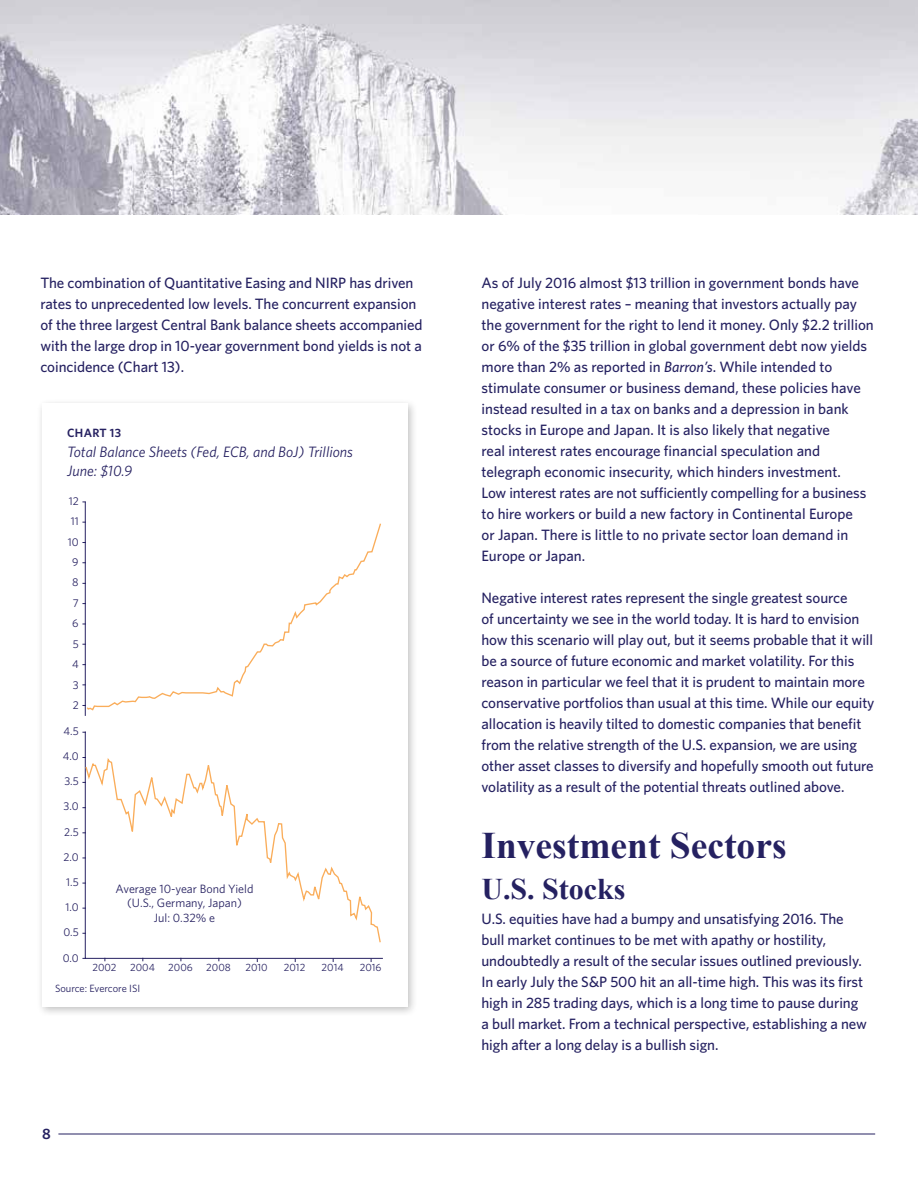
<style>
.page{position:relative;width:918px;height:1188px;background:#fff}
.page>*{position:absolute;margin:0;border:0;box-sizing:border-box;transform-origin:0 0}
.t1{font:700 37.5px "Times New Roman";color:#252161}
.t2{font:700 30px "Times New Roman";color:#252161}
.t3{font:500 15px/21px "Whitney";letter-spacing:-.005em;color:#252161}
.t4{font:italic 15px/19.5px "Whitney";color:#262161}
.t5{font:600 15px "Whitney";color:#252161}
.t6{font:12.15px/14.5px "Whitney";color:#262161;text-align:center}
.t7{font:600 12px "Whitney";letter-spacing:.025em;color:#262161}
.t8{font:11.25px/20.4px "Whitney";color:#262161;text-align:center}
.t9{font:10.5px "Whitney";color:#262161}
.s1{color:#262161}
.s2{font-style:italic}
</style>
<div class="page">
<hr style="left:58px;top:1134px;width:817px;height:1px;background:#252161">
<img style="left:0;top:0;width:918px;height:214px">
<div style="left:37px;top:398px;width:381px;height:619px;background:#000;opacity:.25"></div>
<div style="left:42px;top:403px;width:365px;height:603px;background:#fff"></div>
<svg style="left:85px;top:731px;width:298px;height:228px"></svg>
<hr style="left:85px;top:502px;width:1px;height:214px;background:#262161">
<svg style="left:85px;top:522px;width:296px;height:189px"></svg>
<svg style="left:84px;top:756px;width:298px;height:188px"></svg>
<p class="t3" style="left:40px;top:272px;width:384px">The combination of Quantitative Easing and NIRP has driven rates to unprecedented low levels. The concurrent expansion of the three largest Central Bank balance sheets accompanied with the large drop in 10-year government bond yields is not a coincidenc<span class="s1">e (Chart 13).</span></p>
<p class="t3" style="left:481px;top:272px;width:394px">As of July 2016 almost $13 trillion in government bonds have negative interest rates – meaning that investors actually pay the government for the right to lend it money. Only $2.2 trillion or 6% of the $35 trillion in global government debt now yields more than 2% as reported in <span class="s2">Barron’s</span>. While intended to stimulate consumer or business demand, these policies have instead resulted in a tax on banks and a depression in bank stocks in Europe and Japan. It is also likely that negative<br>real interest rates encourage financial speculation and telegraph economic insecurity, which hinders investment.<br>Low interest rates are not sufficiently compelling for a business to hire workers or build a new factory in Continental Europe<br>or Japan. There is little to no private sector loan demand in Europe or Japan.</p>
<p class="t3" style="left:481px;top:587px;width:395px">Negative interest rates represent the single greatest source<br>of uncertainty we see in the world today. It is hard to envision how this scenario will play out, but it seems probable that it will be a source of future economic and market volatility. For this reason in particular we feel that it is prudent to maintain more conservative portfolios than usual at this time. While our equity allocation is heavily tilted to domestic companies that benefit from the relative strength of the U.S. expansion, we are using other asset classes to diversify and hopefully smooth out future volatility as a result of the potential threats outlined above.</p>
<h1 class="t1" style="left:481px;top:820px;width:307px">Investment Sectors</h1>
<h2 class="t2" style="left:481px;top:868px;width:146px">U.S. Stocks</h2>
<p class="t3" style="left:481px;top:908px;width:387px">U.S. equities have had a bumpy and unsatisfying 2016. The bull market continues to be met with apathy or hostility, undoubtedly a result of the secular issues outlined previously.<br>In early July the S&amp;P 500 hit an all-time high. This was its first high in 285 trading days, which is a long time to pause during a bull market. From a technical perspective, establishing a new high after a long delay is a bullish sign.</p>
<p class="t7" style="left:67px;top:426px;width:56px">CHART 13</p>
<p class="t4" style="left:67px;top:441px;width:287px">Total Balance Sheets (Fed, ECB, and BoJ) Trillions<br>June: $10.9</p>
<p class="t8" style="left:68px;top:491px;width:12px">12<br>11<br>10<br>9<br>8<br>7<br>6<br>5<br>4<br>3<br>2</p>
<p class="t8" style="left:64px;top:720px;width:17px">4.5</p>
<p class="t8" style="left:63px;top:746px;width:17px">4.0</p>
<p class="t8" style="left:64px;top:771px;width:16px">3.5</p>
<p class="t8" style="left:64px;top:796px;width:17px">3.0</p>
<p class="t8" style="left:64px;top:821px;width:16px">2.5</p>
<p class="t8" style="left:63px;top:846px;width:17px">2.0</p>
<p class="t8" style="left:66px;top:872px;width:14px">1.5</p>
<p class="t8" style="left:66px;top:897px;width:15px">1.0</p>
<p class="t8" style="left:64px;top:922px;width:17px">0.5</p>
<p class="t8" style="left:63px;top:947px;width:17px">0.0</p>
<p class="t6" style="left:116px;top:881px;width:139px">Average 10-year Bond Yield (U.S., Germany, Japan)<br>Jul: 0.32% e</p>
<p class="t9" style="left:93px;top:961px;width:26px">2002</p>
<p class="t9" style="left:130px;top:961px;width:26px">2004</p>
<p class="t9" style="left:168px;top:961px;width:26px">2006</p>
<p class="t9" style="left:206px;top:961px;width:26px">2008</p>
<p class="t9" style="left:245px;top:961px;width:24px">2010</p>
<p class="t9" style="left:284px;top:961px;width:23px">2012</p>
<p class="t9" style="left:322px;top:961px;width:23px">2014</p>
<p class="t9" style="left:360px;top:961px;width:23px">2016</p>
<p class="t9" style="left:55px;top:982px;width:87px">Source: Evercore ISI</p>
<p class="t5" style="left:42px;top:1124px;width:10px">8</p>
</div>
